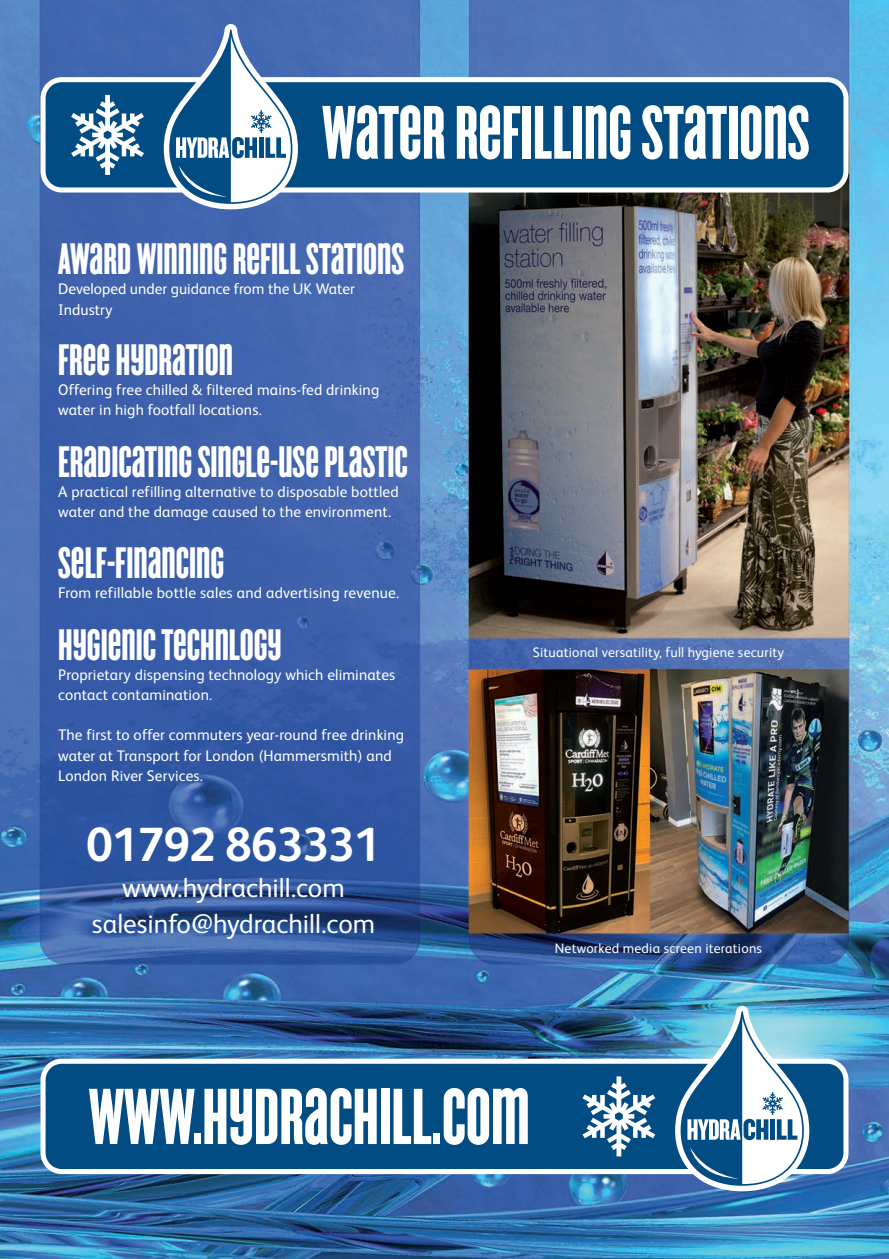
<style>
.page{position:relative;width:889px;height:1259px;background:#fff}
.page>*{position:absolute;margin:0;border:0;box-sizing:border-box;transform-origin:0 0}
.t1{font:700 48px "FS Albert Pro";letter-spacing:-.025em;color:#fff}
.t2{font:46.05px "Cyclone Layers Background";color:#fff}
.t3{font:27px/36px "FS Albert Pro";color:#fff;text-align:center}
.t4{font:15.3px/20.1px "FS Albert Pro";letter-spacing:.01em;color:#fff}
.t5{font:13.8px "FS Albert Pro";letter-spacing:.015em;color:#fff}
</style>
<div class="page">
<img style="left:0;top:0;width:889px;height:1259px">
<div style="left:40px;top:77px;width:808px;height:116px;background:#fff;border-radius:21px"></div>
<div style="left:46px;top:82px;width:797px;height:105px;background:#014c83;border-radius:16px"></div>
<svg style="left:164px;top:24px;width:134px;height:185px"></svg>
<svg style="left:71px;top:95px;width:73px;height:80px"></svg>
<svg style="left:322px;top:105px;width:123px;height:54px"></svg>
<svg style="left:457px;top:105px;width:63px;height:54px"></svg>
<div style="left:523px;top:106px;width:8px;height:53px;background:#fff"></div>
<svg style="left:535px;top:106px;width:36px;height:53px"></svg>
<div style="left:574px;top:106px;width:8px;height:53px;background:#fff"></div>
<svg style="left:586px;top:105px;width:44px;height:54px"></svg>
<svg style="left:642px;top:105px;width:85px;height:54px"></svg>
<div style="left:729px;top:106px;width:8px;height:53px;background:#fff"></div>
<svg style="left:741px;top:105px;width:68px;height:54px"></svg>
<div style="left:41px;top:1059px;width:807px;height:115px;background:#fff;border-radius:21px"></div>
<div style="left:46px;top:1064px;width:797px;height:105px;background:#014c83;border-radius:16px"></div>
<svg style="left:675px;top:1006px;width:134px;height:185px"></svg>
<svg style="left:582px;top:1076px;width:73px;height:80px"></svg>
<svg style="left:89px;top:1089px;width:106px;height:55px"></svg>
<div style="left:194px;top:1133px;width:7px;height:11px;background:#fff"></div>
<svg style="left:204px;top:1088px;width:173px;height:57px"></svg>
<div style="left:381px;top:1089px;width:8px;height:55px;background:#fff"></div>
<svg style="left:394px;top:1089px;width:37px;height:55px"></svg>
<div style="left:434px;top:1133px;width:6px;height:11px;background:#fff"></div>
<svg style="left:444px;top:1088px;width:84px;height:57px"></svg>
<h2 class="t2" style="left:58px;top:232px;width:347px">AWARD WINNING REFILL STATIONS</h2>
<p class="t4" style="left:58px;top:281px;width:298px">Developed under guidance from the UK Water<br>Industry</p>
<h2 class="t2" style="left:58px;top:332px;width:176px">FREE HYDRATION</h2>
<p class="t4" style="left:58px;top:381px;width:323px">Offering free chilled &amp; filtered mains-fed drinking water in high footfall locations.</p>
<h2 class="t2" style="left:58px;top:434px;width:351px">ERADICATING SINGLE-USE PLASTIC</h2>
<p class="t4" style="left:58px;top:484px;width:342px">A practical refilling alternative to disposable bottled water and the damage caused to the environment.</p>
<h2 class="t2" style="left:58px;top:535px;width:167px">SELF-FINANCING</h2>
<p class="t4" style="left:58px;top:584px;width:343px">From refillable bottle sales and advertising revenue.</p>
<h2 class="t2" style="left:58px;top:617px;width:225px">HYGIENIC TECHNLOGY</h2>
<p class="t4" style="left:58px;top:666px;width:339px">Proprietary dispensing technology which eliminates contact contamination.</p>
<p class="t4" style="left:58px;top:727px;width:347px">The first to offer commuters year-round free drinking water at Transport for London (Hammersmith) and<br>London River Services.</p>
<h1 class="t1" style="left:86px;top:827px;width:296px">01792 863331</h1>
<h3 class="t3" style="left:92px;top:872px;width:285px">www.hydrachill.com salesinfo@hydrachill.com</h3>
<p class="t5" style="left:533px;top:648px;width:253px">Situational versatility, full hygiene security</p>
<p class="t5" style="left:555px;top:943px;width:209px">Networked media screen iterations</p>
</div>
